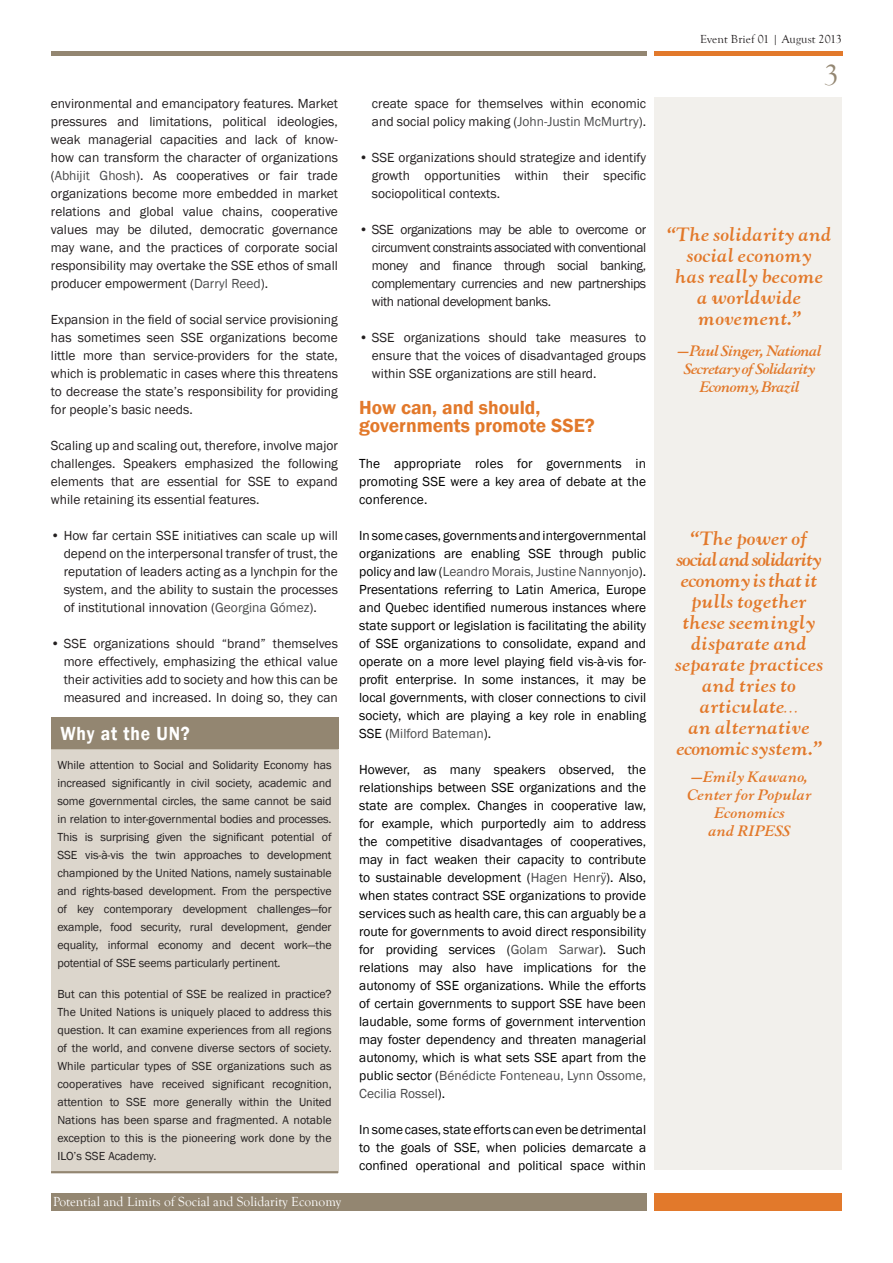
<style>
.page{position:relative;width:893px;height:1263px;background:#fff}
.page>*{position:absolute;margin:0;border:0;box-sizing:border-box;transform-origin:0 0}
.t1{font:30px "Goudy Old Style T";color:#938671}
.Body_txt{font:600 19.5px/18px "Franklin Gothic";color:#e2792b}
.Box_title_larger{font:600 19.5px "Franklin Gothic";letter-spacing:.05em;color:#fff;scale:.9 1}
.Pull_out_quote_serif{font:italic 700 17.25px/21px "Goudy";color:#e2792b;text-align:center}
.Pull_out_quote_serif-2{font:italic 700 17.25px/21px "Goudy";letter-spacing:-.07em;color:#e2792b}
.Body_txt-2{font:13.5px/18px "Franklin Gothic";color:#231f20;text-align:justify}
.Body_txt-3{font:13.5px/18px "Franklin Gothic";color:#000;text-align:justify}
.Pull_out_quote_serif-3{font:italic 700 13.5px/18px "Goudy";color:#e2792b;text-align:center}
.Page_title__left_ali{font:13.5px "Goudy Old Style T";color:#fff}
.Bullets_body_text{font:12px/18px "Franklin Gothic";letter-spacing:-.01em;color:#231f20;text-align:justify}
.Header_left_aligned{font:12px "Goudy Old Style T";letter-spacing:.01em;color:#231f20}
.s1{color:#4b4c4d}
</style>
<div class="page">
<div style="left:655px;top:97px;width:187px;height:1073px;background:#f2f0ec"></div>
<div style="left:51px;top:1194px;width:595px;height:17px;background:#938671"></div>
<hr style="left:51px;top:51px;width:595px;height:4px;background:#938671">
<div style="left:654px;top:51px;width:189px;height:5px;background:#e2792b"></div>
<div style="left:654px;top:1194px;width:188px;height:17px;background:#e2792b"></div>
<div style="left:51px;top:718px;width:287px;height:31px;background:#938671"></div>
<div style="left:51px;top:749px;width:287px;height:423px;background:#dcd6cc"></div>
<hr style="left:51px;top:1171px;width:287px;height:2px;background:#938671">
<p class="Body_txt-2" style="left:51px;top:95px;width:289px">environmental and emancipatory features. Market pressures and limitations, political ideologies, weak managerial capacities and lack of know&shy;how can transform the character of organizations (<span class="s1">Abhijit Ghosh</span>). As cooperatives or fair trade organizations become more embedded in market relations and global value chains, cooperative values may be diluted, democratic governance may wane, and the practices of corporate social responsibility may overtake the SSE ethos of small producer empowerment (<span class="s1">Darryl Reed</span>).</p>
<p class="Body_txt-2" style="left:51px;top:311px;width:289px">Expansion in the field of social service provisioning has sometimes seen SSE organizations become little more than service-providers for the state, which is problematic in cases where this threatens to decrease the state’s responsibility for providing for people’s basic needs.</p>
<p class="Body_txt-2" style="left:51px;top:437px;width:289px">Scaling up and scaling out, therefore, involve major challenges. Speakers emphasized the following elements that are essential for SSE to expand while retaining its essential features.</p>
<p class="Body_txt-2" style="left:64px;top:527px;width:276px;text-indent:-13px">• How far certain SSE initiatives can scale up will depend on the interpersonal transfer of trust, the reputation of leaders acting as a lynchpin for the system, and the ability to sustain the processes of institutional innovation (<span class="s1">Georgina Gómez</span>).</p>
<p class="Body_txt-2" style="left:64px;top:635px;width:276px;text-indent:-13px">• SSE organizations should “brand” themselves more effectively, emphasizing the ethical value their activities add to society and how this can be measured and increased. In doing so, they can</p>
<p class="Box_title_larger" style="left:60px;top:721px;width:145px">Why at the UN?</p>
<p class="Bullets_body_text" style="left:57px;top:756px;width:276px">While attention to Social and Solidarity Economy has increased significantly in civil society, academic and some governmental circles, the same cannot be said in relation to inter-governmental bodies and processes.<br>This is surprising given the significant potential of SSE vis-à-vis the twin approaches to development championed by the United Nations, namely sustainable and rights-based development. From the perspective of key contemporary development challenges—for example, food security, rural development, gender equality, informal economy and decent work—the potential of SSE seems particularly pertinent.</p>
<p class="Bullets_body_text" style="left:57px;top:985px;width:276px">But can this potential of SSE be realized in practice?<br>The United Nations is uniquely placed to address this question. It can examine experiences from all regions of the world, and convene diverse sectors of society.<br>While particular types of SSE organizations such as cooperatives have received significant recognition, attention to SSE more generally within the United Nations has been sparse and fragmented. A notable exception to this is the pioneering work done by the ILO’s SSE Academy.</p>
<p class="Page_title__left_ali" style="left:53px;top:1194px;width:289px">Potential and Limits of Social and Solidarity Economy</p>
<p class="Body_txt-2" style="left:372px;top:95px;width:276px">create space for themselves within economic and social policy making (<span class="s1">John-Justin McMurtry</span>).</p>
<p class="Body_txt-2" style="left:372px;top:149px;width:276px;text-indent:-13px">• SSE organizations should strategize and identify growth opportunities within their specific sociopolitical contexts.</p>
<p class="Body_txt-2" style="left:372px;top:221px;width:276px;text-indent:-13px">• SSE organizations may be able to overcome or circumvent constraints associated with conventional money and finance through social banking, complementary currencies and new partnerships with national development banks.</p>
<p class="Body_txt-2" style="left:372px;top:329px;width:276px;text-indent:-13px">• SSE organizations should take measures to ensure that the voices of disadvantaged groups within SSE organizations are still heard.</p>
<p class="Body_txt" style="left:359px;top:399px;width:237px">How can, and should, governments promote SSE?</p>
<p class="Body_txt-3" style="left:359px;top:455px;width:288px">The appropriate roles for governments in promoting SSE were a key area of debate at the conference.</p>
<p class="Body_txt-3" style="left:359px;top:527px;width:289px">In some cases, governments and intergovernmental organizations are enabling SSE through public policy and law (<span class="s1">Leandro Morais, Justine Nannyonjo</span>).<br>Presentations referring to Latin America, Europe and Quebec identified numerous instances where state support or legislation is facilitating the ability of SSE organizations to consolidate, expand and operate on a more level playing field vis-à-vis for&shy;profit enterprise. In some instances, it may be local governments, with closer connections to civil society, which are playing a key role in enabling SSE (<span class="s1">Milford Bateman</span>).</p>
<p class="Body_txt-3" style="left:359px;top:761px;width:289px">However, as many speakers observed, the relationships between SSE organizations and the state are complex. Changes in cooperative law, for example, which purportedly aim to address the competitive disadvantages of cooperatives, may in fact weaken their capacity to contribute to sustainable development (<span class="s1">Hagen Henrÿ</span>). Also, when states contract SSE organizations to provide services such as health care, this can arguably be a route for governments to avoid direct responsibility for providing services (<span class="s1">Golam Sarwar</span>). Such relations may also have implications for the autonomy of SSE organizations. While the efforts of certain governments to support SSE have been laudable, some forms of government intervention may foster dependency and threaten managerial autonomy, which is what sets SSE apart from the public sector (<span class="s1">Bénédicte Fonteneau, Lynn Ossome, Cecilia Rossel</span>).</p>
<p class="Body_txt-3" style="left:359px;top:1121px;width:289px">In some cases, state efforts can even be detrimental to the goals of SSE, when policies demarcate a confined operational and political space within</p>
<p class="Header_left_aligned" style="left:700px;top:33px;width:143px">Event Brief 01 | August 2013</p>
<p class="t1" style="left:824px;top:59px;width:16px">3</p>
<p class="Pull_out_quote_serif" style="left:666px;top:223px;width:166px">“The solidarity and</p>
<p class="Pull_out_quote_serif" style="left:686px;top:244px;width:127px">social economy</p>
<p class="Pull_out_quote_serif" style="left:675px;top:265px;width:149px">has really become a worldwide movement.”</p>
<p class="Pull_out_quote_serif-3" style="left:676px;top:341px;width:148px">—PaulSinger,National<br>Secretary of Solidarity<br>Economy,Brazil</p>
<p class="Pull_out_quote_serif" style="left:690px;top:527px;width:119px">“The power of</p>
<p class="Pull_out_quote_serif-2" style="left:676px;top:548px;width:147px">social and solidarity economy is that it</p>
<p class="Pull_out_quote_serif" style="left:691px;top:590px;width:117px">pulls together</p>
<p class="Pull_out_quote_serif" style="left:682px;top:611px;width:134px">these seemingly disparate and</p>
<p class="Pull_out_quote_serif" style="left:674px;top:653px;width:150px">separate practices</p>
<p class="Pull_out_quote_serif" style="left:676px;top:674px;width:146px">and tries to articulate…<br>an alternative economic system.”</p>
<p class="Pull_out_quote_serif-3" style="left:690px;top:767px;width:121px">—Emily Kawano,</p>
<p class="Pull_out_quote_serif-3" style="left:686px;top:785px;width:128px">Center for Popular<br>Economics</p>
<p class="Pull_out_quote_serif-3" style="left:707px;top:821px;width:86px">and RIPESS</p>
</div>
